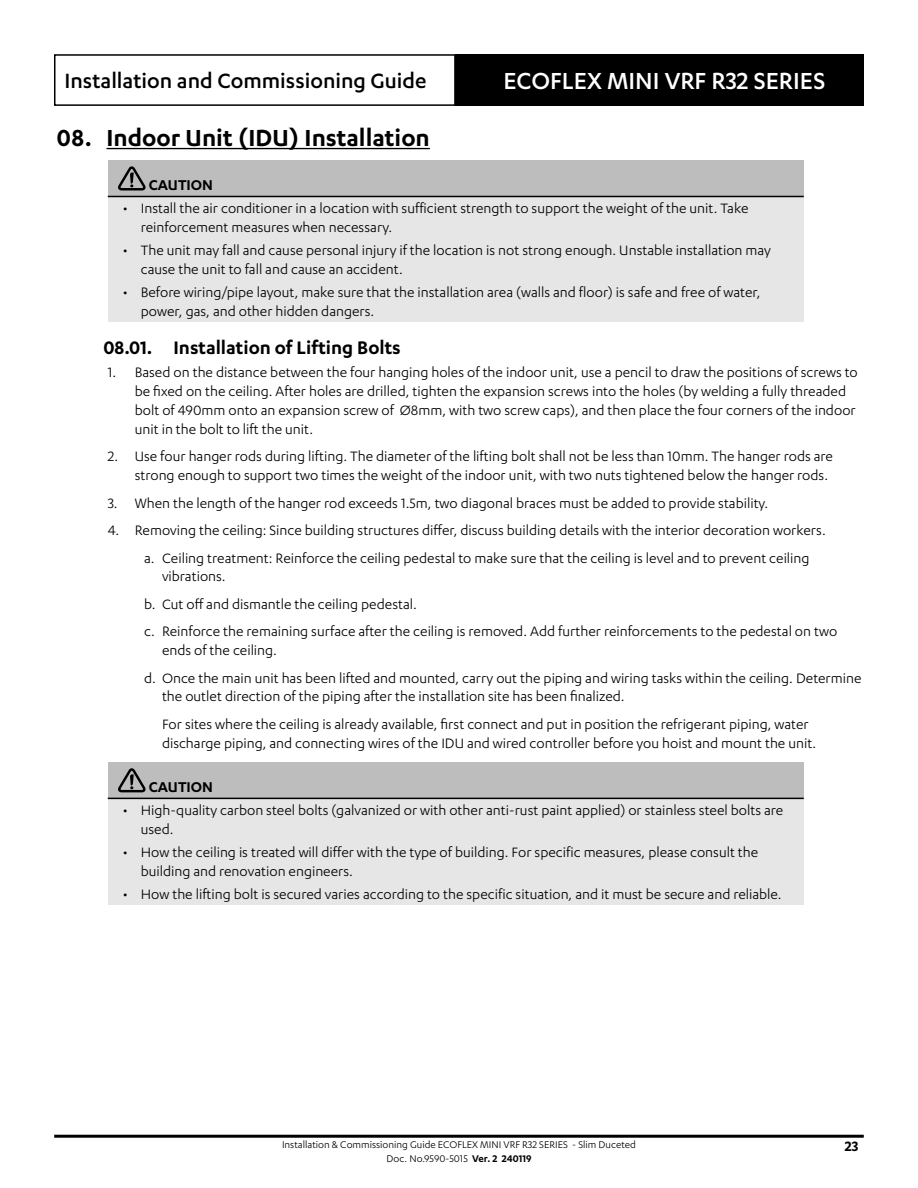
<style>
.page{position:relative;width:918px;height:1188px;background:#fff}
.page>*{position:absolute;margin:0;border:0;box-sizing:border-box;transform-origin:0 0}
.t1{font:600 27px "Karbon";color:#000}
.t2{font:500 27px "Karbon";color:#fff}
.t3{font:500 24px "Karbon";color:#000}
.t4{font:600 21px "Karbon";color:#000}
.NOTES_Title{font:600 16.5px "Karbon";color:#000}
.Paragraph_01__Sec{font:15.75px/18.9px "Karbon";color:#000}
.Paragraph_subsub_abcd{font:15.75px/18.9px "Karbon";color:#000}
.Paragraph_01_Subsubsec{font:15.75px/18.9px "Karbon";color:#000}
.t5{font:600 15.75px "Karbon";color:#000}
.t6{font:11.25px "Karbon";color:#000}
.s1{font-weight:600}
</style>
<div class="page">
<hr style="left:54px;top:1135px;width:810px;height:3px;background:#000">
<div style="left:54px;top:54px;width:402px;height:52px;border:2px solid #000"></div>
<div style="left:456px;top:54px;width:408px;height:52px;background:#000"></div>
<hr style="left:106px;top:148px;width:324px;height:1px;background:#000">
<div style="left:108px;top:160px;width:696px;height:36px;background:#bdbdbd"></div>
<div style="left:108px;top:196px;width:696px;height:126px;background:#e6e6e6"></div>
<hr style="left:108px;top:196px;width:696px;height:1px;background:#000">
<svg style="left:118px;top:166px;width:28px;height:25px"></svg>
<div style="left:108px;top:762px;width:696px;height:36px;background:#bdbdbd"></div>
<div style="left:108px;top:798px;width:696px;height:107px;background:#e6e6e6"></div>
<hr style="left:108px;top:798px;width:696px;height:1px;background:#000">
<svg style="left:118px;top:768px;width:28px;height:25px"></svg>
<h2 class="t3" style="left:64px;top:67px;width:364px">Installation and Commissioning Guide</h2>
<h1 class="t2" style="left:503px;top:66px;width:323px">ECOFLEX MINI VRF R32 SERIES</h1>
<p class="t1" style="left:57px;top:122px;width:375px">08. Indoor Unit (IDU) Installation</p>
<p class="NOTES_Title" style="left:149px;top:176px;width:66px">CAUTION</p>
<p class="Paragraph_01__Sec" style="left:141px;top:199px;width:609px;text-indent:-18px">• Install the air conditioner in a location with sufficient strength to support the weight of the unit. Take reinforcement measures when necessary.</p>
<p class="Paragraph_01__Sec" style="left:141px;top:241px;width:632px;text-indent:-18px">• The unit may fall and cause personal injury if the location is not strong enough. Unstable installation may cause the unit to fall and cause an accident.</p>
<p class="Paragraph_01__Sec" style="left:141px;top:283px;width:621px;text-indent:-18px">• Before wiring/pipe layout, make sure that the installation area (walls and floor) is safe and free of water, power, gas, and other hidden dangers.</p>
<p class="t4" style="left:104px;top:336px;width:299px">08.01. Installation of Lifting Bolts</p>
<p class="Paragraph_01__Sec" style="left:135px;top:363px;width:725px;text-indent:-27px">1. Based on the distance between the four hanging holes of the indoor unit, use a pencil to draw the positions of screws to be fixed on the ceiling. After holes are drilled, tighten the expansion screws into the holes (by welding a fully threaded bolt of 490mm onto an expansion screw of φØ8mm, with two screw caps), and then place the four corners of the indoor unit in the bolt to lift the unit.</p>
<p class="Paragraph_01__Sec" style="left:135px;top:447px;width:700px;text-indent:-27px">2. Use four hanger rods during lifting. The diameter of the lifting bolt shall not be less than 10mm. The hanger rods are strong enough to support two times the weight of the indoor unit, with two nuts tightened below the hanger rods.</p>
<p class="Paragraph_01__Sec" style="left:108px;top:493px;width:662px">3. When the length of the hanger rod exceeds 1.5m, two diagonal braces must be added to provide stability.</p>
<p class="Paragraph_01__Sec" style="left:108px;top:520px;width:720px">4. Removing the ceiling: Since building structures differ, discuss building details with the interior decoration workers.</p>
<p class="Paragraph_subsub_abcd" style="left:162px;top:548px;width:649px;text-indent:-18px">a. Ceiling treatment: Reinforce the ceiling pedestal to make sure that the ceiling is level and to prevent ceiling vibrations.</p>
<p class="Paragraph_subsub_abcd" style="left:144px;top:594px;width:274px">b. Cut off and dismantle the ceiling pedestal.</p>
<p class="Paragraph_subsub_abcd" style="left:162px;top:622px;width:677px;text-indent:-18px">c. Reinforce the remaining surface after the ceiling is removed. Add further reinforcements to the pedestal on two ends of the ceiling.</p>
<p class="Paragraph_subsub_abcd" style="left:162px;top:668px;width:701px;text-indent:-18px">d. Once the main unit has been lifted and mounted, carry out the piping and wiring tasks within the ceiling. Determine the outlet direction of the piping after the installation site has been finalized.</p>
<p class="Paragraph_01_Subsubsec" style="left:162px;top:714px;width:656px">For sites where the ceiling is already available, first connect and put in position the refrigerant piping, water discharge piping, and connecting wires of the IDU and wired controller before you hoist and mount the unit.</p>
<p class="NOTES_Title" style="left:149px;top:778px;width:66px">CAUTION</p>
<p class="Paragraph_01__Sec" style="left:141px;top:800px;width:644px;text-indent:-18px">• High-quality carbon steel bolts (galvanized or with other anti-rust paint applied) or stainless steel bolts are used.</p>
<p class="Paragraph_01__Sec" style="left:141px;top:842px;width:619px;text-indent:-18px">• How the ceiling is treated will differ with the type of building. For specific measures, please consult the building and renovation engineers.</p>
<p class="Paragraph_01__Sec" style="left:123px;top:885px;width:660px">• How the lifting bolt is secured varies according to the specific situation, and it must be secure and reliable.</p>
<p class="t6" style="left:282px;top:1138px;width:355px">Installation &amp; Commissioning Guide ECOFLEX MINI VRF R32 SERIES - Slim Duceted</p>
<p class="t5" style="left:845px;top:1137px;width:15px">23</p>
<p class="t6" style="left:387px;top:1152px;width:146px">Doc. No.9590-5015 <span class="s1">Ver. 2 240119</span></p>
</div>
